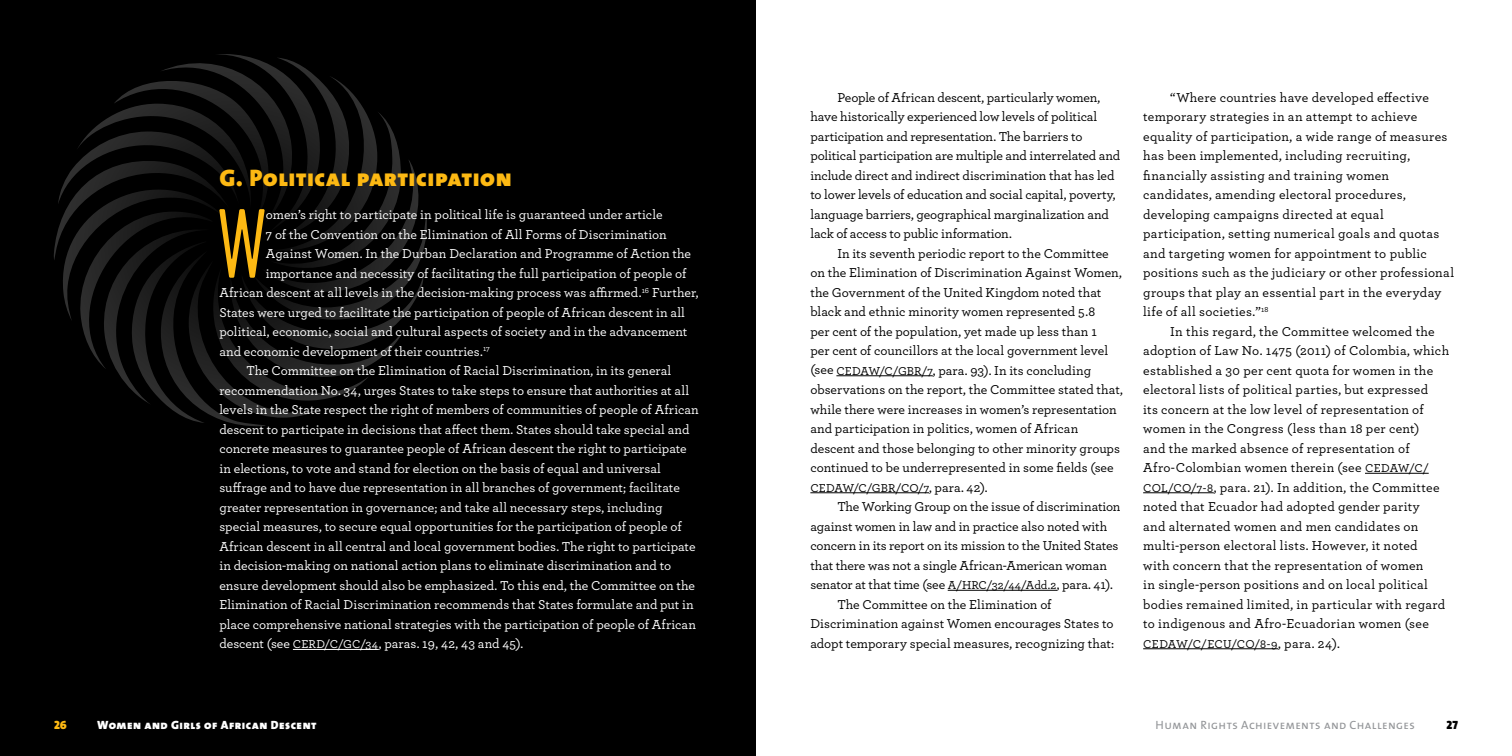
<style>
.page{position:relative;width:1512px;height:756px;background:#fff}
.page>*{position:absolute;margin:0;border:0;box-sizing:border-box;transform-origin:0 0}
.t1{font:300 91.5px "Kapra Neue";color:#fdb913}
.t2{font:24px "The Sans Black Caps";letter-spacing:.02em;color:#fdb913}
.t3{font:500 13.5px/19.5px "Archer";letter-spacing:.01em;color:#000}
.t4{font:500 13.5px "Archer";color:#fff}
.t5{font:500 13.5px/19.5px "Archer";letter-spacing:-.01em;color:#000}
.t6{font:500 13.5px "Archer";letter-spacing:-.015em;color:#000}
.t7{font:500 12px "Archer";letter-spacing:.005em;color:#000}
.t8{font:12px "The Sans Caps";letter-spacing:.035em;color:#939598}
.t9{font:12px "The Sans Black Caps";letter-spacing:.045em;color:#fff}
.t10{font:12px "The Sans Black Caps";color:#fdb913}
.t11{font:12px "The Sans Black Caps";color:#000}
.s1{font-size:12px}
.s2{font-size:13.5px}
</style>
<div class="page">
<div style="left:0;top:0;width:756px;height:756px;background:#000"></div>
<svg style="left:54px;top:54px;width:373px;height:373px"></svg>
<hr style="left:293px;top:649px;width:86px;height:1px;background:#fff">
<hr style="left:836px;top:375px;width:97px;height:1px;background:#000">
<hr style="left:810px;top:492px;width:119px;height:1px;background:#000">
<hr style="left:948px;top:590px;width:109px;height:1px;background:#000">
<hr style="left:1365px;top:473px;width:64px;height:1px;background:#000">
<hr style="left:1143px;top:492px;width:71px;height:1px;background:#000">
<hr style="left:1143px;top:648px;width:135px;height:1px;background:#000">
<h2 class="t2" style="left:219px;top:158px;width:294px">G. Political participation</h2>
<h1 class="t1" style="left:217px;top:190px;width:51px">W</h1>
<p class="t4" style="left:266px;top:205px;width:398px">omen’s right to participate in political life is guaranteed under article</p>
<p class="t4" style="left:266px;top:225px;width:402px">7 of the Convention on the Elimination of All Forms of Discrimination</p>
<p class="t4" style="left:266px;top:244px;width:427px">Against Women. In the Durban Declaration and Programme of Action the</p>
<p class="t4" style="left:266px;top:264px;width:422px">importance and necessity of facilitating the full participation of people of</p>
<p class="t4" style="left:219px;top:283px;width:481px">African descent at all levels in the decision-making process was affirmed.<sup>16</sup> Further,</p>
<p class="t4" style="left:219px;top:303px;width:467px">States were urged to facilitate the participation of people of African descent in all</p>
<p class="t4" style="left:219px;top:322px;width:470px">political, economic, social and cultural aspects of society and in the advancement</p>
<p class="t4" style="left:219px;top:342px;width:272px">and economic development of their countries.<sup>17</sup></p>
<p class="t4" style="left:246px;top:361px;width:426px">The Committee on the Elimination of Racial Discrimination, in its general</p>
<p class="t4" style="left:219px;top:381px;width:471px">recommendation No. 34, urges States to take steps to ensure that authorities at all</p>
<p class="t4" style="left:219px;top:400px;width:481px">levels in the State respect the right of members of communities of people of African</p>
<p class="t4" style="left:219px;top:420px;width:472px">descent to participate in decisions that affect them. States should take special and</p>
<p class="t4" style="left:219px;top:439px;width:469px">concrete measures to guarantee people of African descent the right to participate</p>
<p class="t4" style="left:219px;top:459px;width:443px">in elections, to vote and stand for election on the basis of equal and universal</p>
<p class="t4" style="left:219px;top:478px;width:462px">suffrage and to have due representation in all branches of government; facilitate</p>
<p class="t4" style="left:219px;top:497px;width:445px">greater representation in governance; and take all necessary steps, including</p>
<p class="t4" style="left:219px;top:517px;width:464px">special measures, to secure equal opportunities for the participation of people of</p>
<p class="t4" style="left:219px;top:536px;width:478px">African descent in all central and local government bodies. The right to participate</p>
<p class="t4" style="left:219px;top:556px;width:453px">in decision-making on national action plans to eliminate discrimination and to</p>
<p class="t4" style="left:219px;top:575px;width:477px">ensure development should also be emphasized. To this end, the Committee on the</p>
<p class="t4" style="left:219px;top:595px;width:476px">Elimination of Racial Discrimination recommends that States formulate and put in</p>
<p class="t4" style="left:219px;top:614px;width:478px">place comprehensive national strategies with the participation of people of African</p>
<p class="t4" style="left:219px;top:634px;width:306px">descent (see <span class="s1">CERD/C/GC/34</span>, paras. 19, 42, 43 and 45).</p>
<p class="t5" style="left:810px;top:87px;width:312px;text-indent:27px">People of African descent, particularly women, have historically experienced low levels of political participation and representation. The barriers to political participation are multiple and interrelated and include direct and indirect discrimination that has led to lower levels of education and social capital, poverty, language barriers, geographical marginalization and lack of access to public information.</p>
<p class="t3" style="left:810px;top:243px;width:314px;text-indent:27px">In its seventh periodic report to the Committee on the Elimination of Discrimination Against Women, the Government of the United Kingdom noted that black and ethnic minority women represented 5.8<br>per cent of the population, yet made up less than 1<br>per cent of councillors at the local government level (see <span class="s1">CEDAW/C/GBR/7</span>, para. 93). In its concluding observations on the report, the Committee stated that, while there were increases in women’s representation and participation in politics, women of African descent and those belonging to other minority groups continued to be underrepresented in some fields (see</p>
<p class="t7" style="left:810px;top:479px;width:179px">CEDAW/C/GBR/CO/7<span class="s2">, para. 42).</span></p>
<p class="t5" style="left:837px;top:496px;width:285px">The Working Group on the issue of discrimination</p>
<p class="t5" style="left:810px;top:516px;width:298px">against women in law and in practice also noted with</p>
<p class="t6" style="left:810px;top:536px;width:310px">concern in its report on its mission to the United States</p>
<p class="t5" style="left:810px;top:555px;width:298px">that there was not a single African-American woman</p>
<p class="t5" style="left:810px;top:574px;width:304px">senator at that time (see <span class="s1">A/HRC/32/44/Add.2</span>, para. 41).</p>
<p class="t3" style="left:837px;top:594px;width:216px">The Committee on the Elimination of</p>
<p class="t3" style="left:810px;top:613px;width:305px">Discrimination against Women encourages States to</p>
<p class="t3" style="left:810px;top:633px;width:305px">adopt temporary special measures, recognizing that:</p>
<p class="t3" style="left:1143px;top:87px;width:313px;text-indent:27px">“Where countries have developed effective temporary strategies in an attempt to achieve equality of participation, a wide range of measures has been implemented, including recruiting, financially assisting and training women candidates, amending electoral procedures, developing campaigns directed at equal participation, setting numerical goals and quotas and targeting women for appointment to public positions such as the judiciary or other professional groups that play an essential part in the everyday life of all societies.”<sup>18</sup></p>
<p class="t3" style="left:1143px;top:321px;width:308px;text-indent:27px">In this regard, the Committee welcomed the adoption of Law No. 1475 (2011) of Colombia, which established a 30 per cent quota for women in the electoral lists of political parties, but expressed<br>its concern at the low level of representation of women in the Congress (less than 18 per cent)<br>and the marked absence of representation of Afro-Colombian women therein (see <span class="s1">CEDAW/C/ COL/CO/7-8</span>, para. 21). In addition, the Committee noted that Ecuador had adopted gender parity<br>and alternated women and men candidates on multi-person electoral lists. However, it noted<br>with concern that the representation of women<br>in single-person positions and on local political bodies remained limited, in particular with regard to indigenous and Afro-Ecuadorian women (see</p>
<p class="t7" style="left:1143px;top:635px;width:198px">CEDAW/C/ECU/CO/8-9<span class="s2">, para. 24).</span></p>
<p class="t10" style="left:54px;top:715px;width:14px">26</p>
<p class="t9" style="left:97px;top:715px;width:221px">Women and Girls of African Descent</p>
<p class="t8" style="left:1156px;top:715px;width:261px">Human Rights Achievements and Challenges</p>
<p class="t11" style="left:1446px;top:715px;width:13px">27</p>
</div>
